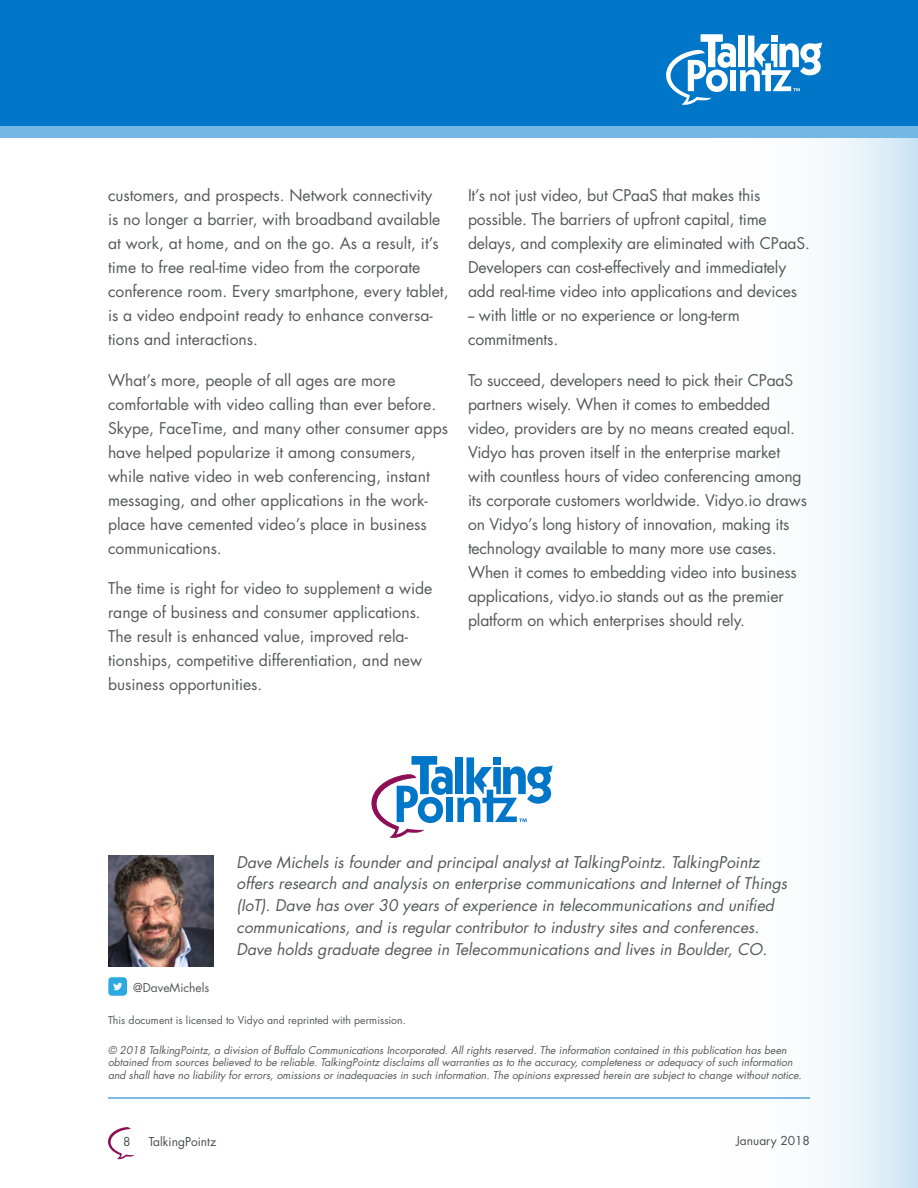
<style>
.page{position:relative;width:918px;height:1188px;background:#fff}
.page>*{position:absolute;margin:0;border:0;box-sizing:border-box;transform-origin:0 0}
.copy{font:15.75px/24px "Futura";color:#57585a}
.copy-2{font:italic 15.75px/21.8px "Futura";color:#57585a}
.t1{font:12px "Futura";color:#4b4c4d}
.Bullets{font:12px "Futura";color:#57585a}
.Bullets-2{font:italic 10.5px/12.6px "Futura";color:#57585a}
.Bullets-3{font:10.5px "Futura";color:#57585a}
</style>
<div class="page">
<hr style="left:108px;top:1098px;width:702px;height:1px;background:#0076c8">
<svg style="left:108px;top:1127px;width:27px;height:33px"></svg>
<svg style="left:594px;top:138px;width:324px;height:1050px"></svg>
<div style="left:0;top:0;width:918px;height:133px;background:#0076c8"></div>
<svg style="left:666px;top:34px;width:156px;height:71px"></svg>
<div style="left:0;top:126px;width:918px;height:12px;background:#73b8e5"></div>
<svg style="left:108px;top:977px;width:19px;height:19px"></svg>
<img style="left:108px;top:855px;width:106px;height:112px">
<svg style="left:371px;top:756px;width:182px;height:82px"></svg>
<p class="copy" style="left:108px;top:183px;width:342px">customers, and prospects. Network connectivity<br>is no longer a barrier, with broadband available at work, at home, and on the go. As a result, it’s time to free real-time video from the corporate conference room. Every smartphone, every tablet, is a video endpoint ready to enhance conversa&shy;tions and interactions.</p>
<p class="copy" style="left:108px;top:368px;width:342px">What’s more, people of all ages are more comfortable with video calling than ever before.<br>Skype, FaceTime, and many other consumer apps have helped popularize it among consumers, while native video in web conferencing, instant messaging, and other applications in the work&shy;place have cemented video’s place in business communications.</p>
<p class="copy" style="left:108px;top:576px;width:326px">The time is right for video to supplement a wide range of business and consumer applications.<br>The result is enhanced value, improved rela&shy;tionships, competitive differentiation, and new business opportunities.</p>
<p class="copy" style="left:468px;top:183px;width:344px">It’s not just video, but CPaaS that makes this possible. The barriers of upfront capital, time delays, and complexity are eliminated with CPaaS.<br>Developers can cost-effectively and immediately add real-time video into applications and devices<br>-- with little or no experience or long-term commitments.</p>
<p class="copy" style="left:468px;top:368px;width:341px">To succeed, developers need to pick their CPaaS partners wisely. When it comes to embedded video, providers are by no means created equal.<br>Vidyo has proven itself in the enterprise market with countless hours of video conferencing among its corporate customers worldwide. Vidyo.io draws on Vidyo’s long history of innovation, making its technology available to many more use cases.<br>When it comes to embedding video into business applications, vidyo.io stands out as the premier platform on which enterprises should rely.</p>
<p class="Bullets" style="left:133px;top:980px;width:78px">@DaveMichels</p>
<p class="copy-2" style="left:237px;top:851px;width:552px">Dave Michels is founder and principal analyst at TalkingPointz. TalkingPointz offers research and analysis on enterprise communications and Internet of Things (IoT). Dave has over 30 years of experience in telecommunications and unified communications, and is regular contributor to industry sites and conferences.<br>Dave holds graduate degree in Telecommunications and lives in Boulder, CO.</p>
<p class="Bullets-3" style="left:108px;top:1013px;width:299px">This document is licensed to Vidyo and reprinted with permission.</p>
<p class="Bullets-2" style="left:108px;top:1043px;width:695px">© 2018 TalkingPointz, a division of Buffalo Communications Incorporated. All rights reserved. The information contained in this publication has been obtained from sources believed to be reliable. TalkingPointz disclaims all warranties as to the accuracy, completeness or adequacy of such information and shall have no liability for errors, omissions or inadequacies in such information. The opinions expressed herein are subject to change without notice.</p>
<p class="t1" style="left:123px;top:1134px;width:9px">8</p>
<p class="t1" style="left:149px;top:1134px;width:69px">TalkingPointz</p>
<p class="t1" style="left:736px;top:1132px;width:75px">January 2018</p>
</div>
